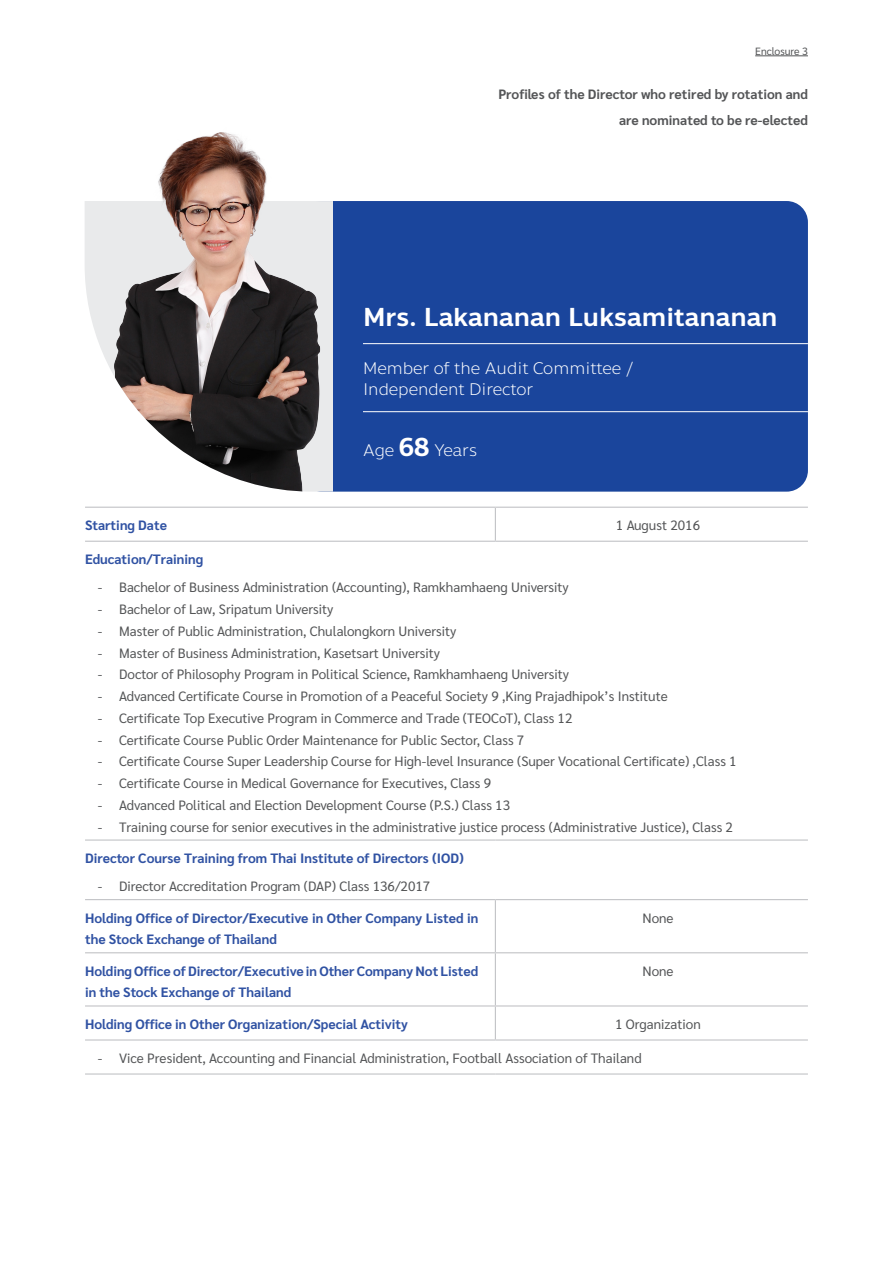
<style>
.page{position:relative;width:893px;height:1263px;background:#fff}
.page>*{position:absolute;margin:0;border:0;box-sizing:border-box;transform-origin:0 0}
.NOTE{font:500 25.5px "Anakotmai";color:#fff}
.NOTE-2{font:300 16.5px "Anakotmai";color:#fff}
.BODY_TEXT{font:13.5px "Sarabun";color:#545557}
.BODY_TEXT-2{font:700 13.5px/21.8px "Sarabun";color:#3052a3}
.BODY_TEXT-3{font:700 13.5px "Sarabun";color:#545557}
.NOTE-3{font:10.5px "Sarabun";color:#545557}
.s1{font-weight:500;font-size:25.5px}
</style>
<div class="page">
<div style="left:300px;top:201px;width:508px;height:291px;background:#1a459c;border-radius:21px"></div>
<hr style="left:85px;top:507px;width:410px;height:1px;background:#c2c3c6">
<hr style="left:495px;top:507px;width:313px;height:1px;background:#c2c3c6">
<hr style="left:85px;top:541px;width:410px;height:1px;background:#c2c3c6">
<hr style="left:495px;top:541px;width:313px;height:1px;background:#c2c3c6">
<hr style="left:85px;top:839px;width:410px;height:2px;background:#c2c3c6">
<hr style="left:495px;top:839px;width:313px;height:2px;background:#c2c3c6">
<hr style="left:85px;top:899px;width:410px;height:1px;background:#c2c3c6">
<hr style="left:495px;top:899px;width:313px;height:1px;background:#c2c3c6">
<hr style="left:85px;top:952px;width:410px;height:1px;background:#c2c3c6">
<hr style="left:495px;top:952px;width:313px;height:1px;background:#c2c3c6">
<hr style="left:85px;top:1005px;width:410px;height:1px;background:#c2c3c6">
<hr style="left:495px;top:1005px;width:313px;height:1px;background:#c2c3c6">
<hr style="left:85px;top:1039px;width:410px;height:1px;background:#c2c3c6">
<hr style="left:495px;top:1039px;width:313px;height:1px;background:#c2c3c6">
<hr style="left:85px;top:1073px;width:410px;height:1px;background:#c2c3c6">
<hr style="left:495px;top:1073px;width:313px;height:1px;background:#c2c3c6">
<hr style="left:495px;top:508px;width:1px;height:33px;background:#c2c3c6">
<hr style="left:495px;top:900px;width:1px;height:52px;background:#c2c3c6">
<hr style="left:495px;top:953px;width:1px;height:52px;background:#c2c3c6">
<hr style="left:495px;top:1006px;width:1px;height:33px;background:#c2c3c6">
<hr style="left:363px;top:343px;width:445px;height:1px;background:#fff">
<hr style="left:363px;top:411px;width:445px;height:1px;background:#fff">
<svg style="left:85px;top:201px;width:248px;height:291px;fill:#e9eaeb"></svg>
<img style="left:107px;top:132px;width:213px;height:360px">
<hr style="left:755px;top:56px;width:53px;height:1px;background:#545557">
<p class="NOTE-3" style="left:755px;top:45px;width:54px">Enclosure 3</p>
<p class="BODY_TEXT-3" style="left:498px;top:87px;width:311px">Profiles of the Director who retired by rotation and</p>
<p class="BODY_TEXT-3" style="left:619px;top:112px;width:190px">are nominated to be re-elected</p>
<p class="NOTE" style="left:363px;top:298px;width:416px">Mrs. Lakananan Luksamitananan</p>
<p class="NOTE-2" style="left:363px;top:356px;width:273px">Member of the Audit Committee /</p>
<p class="NOTE-2" style="left:363px;top:377px;width:172px">Independent Director</p>
<p class="NOTE-2" style="left:363px;top:439px;width:116px">Age <span class="s1">68</span> Years</p>
<p class="BODY_TEXT-2" style="left:85px;top:515px;width:83px">Starting Date</p>
<p class="BODY_TEXT" style="left:616px;top:518px;width:86px">1 August 2016</p>
<p class="BODY_TEXT-2" style="left:85px;top:549px;width:120px">Education/Training</p>
<p class="BODY_TEXT" style="left:98px;top:580px;width:473px">- Bachelor of Business Administration (Accounting), Ramkhamhaeng University</p>
<p class="BODY_TEXT" style="left:98px;top:601px;width:237px">- Bachelor of Law, Sripatum University</p>
<p class="BODY_TEXT" style="left:98px;top:623px;width:360px">- Master of Public Administration, Chulalongkorn University</p>
<p class="BODY_TEXT" style="left:98px;top:645px;width:344px">- Master of Business Administration, Kasetsart University</p>
<p class="BODY_TEXT" style="left:98px;top:667px;width:473px">- Doctor of Philosophy Program in Political Science, Ramkhamhaeng University</p>
<p class="BODY_TEXT" style="left:98px;top:688px;width:571px">- Advanced Certificate Course in Promotion of a Peaceful Society 9 ,King Prajadhipok’s Institute</p>
<p class="BODY_TEXT" style="left:98px;top:710px;width:476px">- Certificate Top Executive Program in Commerce and Trade (TEOCoT), Class 12</p>
<p class="BODY_TEXT" style="left:98px;top:732px;width:428px">- Certificate Course Public Order Maintenance for Public Sector, Class 7</p>
<p class="BODY_TEXT" style="left:98px;top:754px;width:640px">- Certificate Course Super Leadership Course for High-level Insurance (Super Vocational Certificate) ,Class 1</p>
<p class="BODY_TEXT" style="left:98px;top:775px;width:395px">- Certificate Course in Medical Governance for Executives, Class 9</p>
<p class="BODY_TEXT" style="left:98px;top:797px;width:414px">- Advanced Political and Election Development Course (P.S.) Class 13</p>
<p class="BODY_TEXT" style="left:98px;top:819px;width:637px">- Training course for senior executives in the administrative justice process (Administrative Justice), Class 2</p>
<p class="BODY_TEXT-2" style="left:85px;top:847px;width:380px">Director Course Training from Thai Institute of Directors (IOD)</p>
<p class="BODY_TEXT" style="left:98px;top:878px;width:334px">- Director Accreditation Program (DAP) Class 136/2017</p>
<p class="BODY_TEXT-2" style="left:85px;top:907px;width:395px">Holding Office of Director/Executive in Other Company Listed in the Stock Exchange of Thailand</p>
<p class="BODY_TEXT" style="left:642px;top:910px;width:33px">None</p>
<p class="BODY_TEXT-2" style="left:85px;top:960px;width:395px">Holding Office of Director/Executive in Other Company Not Listed in the Stock Exchange of Thailand</p>
<p class="BODY_TEXT" style="left:642px;top:963px;width:33px">None</p>
<p class="BODY_TEXT-2" style="left:85px;top:1013px;width:324px">Holding Office in Other Organization/Special Activity</p>
<p class="BODY_TEXT" style="left:615px;top:1016px;width:87px">1 Organization</p>
<p class="BODY_TEXT" style="left:98px;top:1050px;width:545px">- Vice President, Accounting and Financial Administration, Football Association of Thailand</p>
</div>
